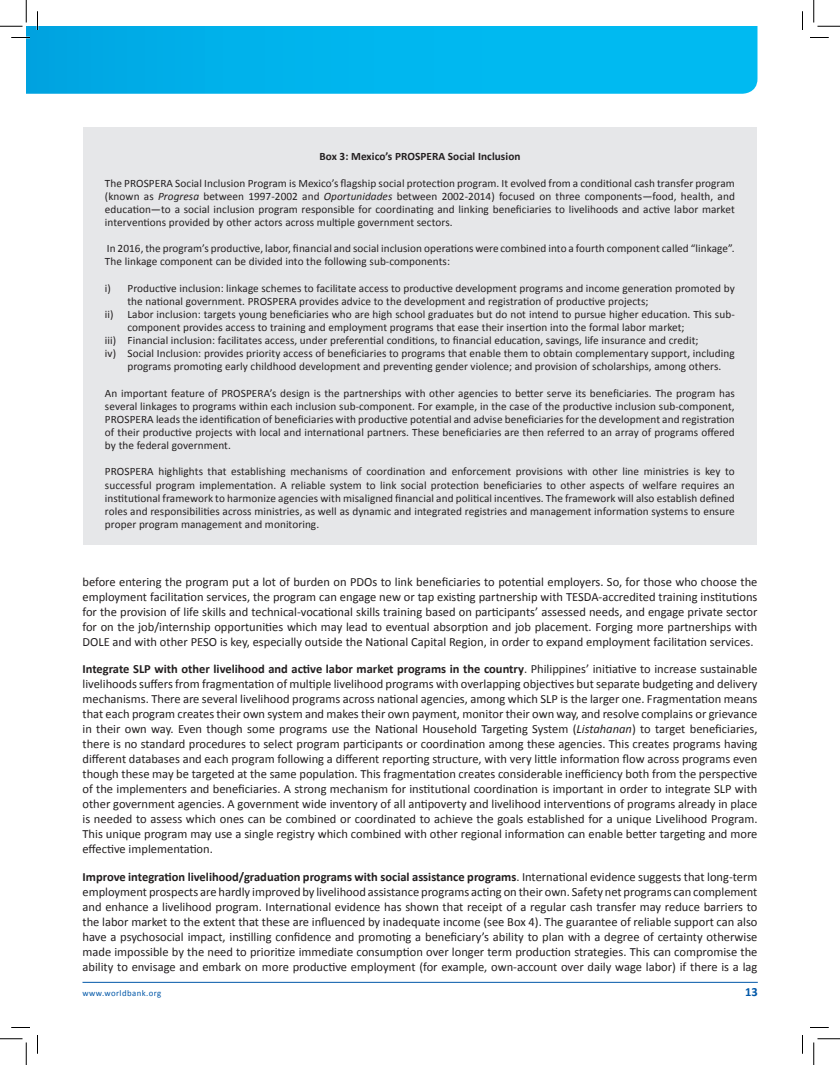
<style>
.page{position:relative;width:840px;height:1065px;background:#fff}
.page>*{position:absolute;margin:0;border:0;box-sizing:border-box;transform-origin:0 0}
.t1{font:12.5px/15px "Calibri";color:#231f20;text-align:justify}
.t2{font:700 12.5px "Calibri";color:#0157a8}
.t3{font:11.25px/13.1px "Calibri";letter-spacing:.005em;color:#231f20;text-align:justify}
.t4{font:700 11.25px "Calibri";letter-spacing:.005em;color:#231f20}
.t5{font:8.75px "Calibri";letter-spacing:.05em;color:#0157a8}
.s1{font-style:italic}
.s2{font-weight:700}
</style>
<div class="page">
<svg style="left:26px;top:26px;width:732px;height:68px;background:#01b4ec"></svg>
<hr style="left:82px;top:982px;width:676px;height:1px;background:#0157a8">
<div style="left:83px;top:128px;width:674px;height:417px;background:#e6e7e9"></div>
<svg style="left:11px;top:37px;width:19px;height:1px"></svg>
<svg style="left:810px;top:37px;width:19px;height:1px"></svg>
<svg style="left:11px;top:1027px;width:19px;height:1px"></svg>
<svg style="left:810px;top:1027px;width:19px;height:1px"></svg>
<svg style="left:37px;top:11px;width:1px;height:19px"></svg>
<svg style="left:37px;top:1035px;width:1px;height:19px"></svg>
<svg style="left:802px;top:11px;width:1px;height:19px"></svg>
<svg style="left:802px;top:1035px;width:1px;height:19px"></svg>
<svg style="left:0;top:0;width:27px;height:27px"></svg>
<svg style="left:0;top:1039px;width:27px;height:26px"></svg>
<svg style="left:814px;top:0;width:26px;height:27px"></svg>
<svg style="left:814px;top:1039px;width:26px;height:26px"></svg>
<p class="t4" style="left:319px;top:150px;width:203px">Box 3: Mexico’s PROSPERA Social Inclusion</p>
<p class="t3" style="left:105px;top:176px;width:631px">The PROSPERA Social Inclusion Program is Mexico’s flagship social protection program. It evolved from a conditional cash transfer program (known as <span class="s1">Progresa</span> between 1997-2002 and <span class="s1">Oportunidades</span> between 2002-2014) focused on three components—food, health, and education—to a social inclusion program responsible for coordinating and linking beneficiaries to livelihoods and active labor market interventions provided by other actors across multiple government sectors.</p>
<p class="t3" style="left:105px;top:241px;width:631px">In 2016, the program’s productive, labor, financial and social inclusion operations were combined into a fourth component called “linkage”.<br>The linkage component can be divided into the following sub-components:</p>
<p class="t3" style="left:105px;top:281px;width:631px">i) Productive inclusion: linkage schemes to facilitate access to productive development programs and income generation promoted by</p>
<p class="t3" style="left:127px;top:294px;width:523px">the national government. PROSPERA provides advice to the development and registration of productive projects;</p>
<p class="t3" style="left:105px;top:307px;width:631px">ii) Labor inclusion: targets young beneficiaries who are high school graduates but do not intend to pursue higher education. This sub-</p>
<p class="t3" style="left:127px;top:320px;width:559px">component provides access to training and employment programs that ease their insertion into the formal labor market;</p>
<p class="t3" style="left:105px;top:333px;width:595px">iii) Financial inclusion: facilitates access, under preferential conditions, to financial education, savings, life insurance and credit;</p>
<p class="t3" style="left:105px;top:346px;width:631px">iv) Social Inclusion: provides priority access of beneficiaries to programs that enable them to obtain complementary support, including</p>
<p class="t3" style="left:127px;top:360px;width:595px">programs promoting early childhood development and preventing gender violence; and provision of scholarships, among others.</p>
<p class="t3" style="left:105px;top:386px;width:631px">An important feature of PROSPERA’s design is the partnerships with other agencies to better serve its beneficiaries. The program has several linkages to programs within each inclusion sub-component. For example, in the case of the productive inclusion sub-component, PROSPERA leads the identification of beneficiaries with productive potential and advise beneficiaries for the development and registration of their productive projects with local and international partners. These beneficiaries are then referred to an array of programs offered by the federal government.</p>
<p class="t3" style="left:105px;top:465px;width:631px">PROSPERA highlights that establishing mechanisms of coordination and enforcement provisions with other line ministries is key to successful program implementation. A reliable system to link social protection beneficiaries to other aspects of welfare requires an institutional framework to harmonize agencies with misaligned financial and political incentives. The framework will also establish defined roles and responsibilities across ministries, as well as dynamic and integrated registries and management information systems to ensure proper program management and monitoring.</p>
<p class="t1" style="left:82px;top:574px;width:677px">before entering the program put a lot of burden on PDOs to link beneficiaries to potential employers. So, for those who choose the employment facilitation services, the program can engage new or tap existing partnership with TESDA-accredited training institutions for the provision of life skills and technical-vocational skills training based on participants’ assessed needs, and engage private sector for on the job/internship opportunities which may lead to eventual absorption and job placement. Forging more partnerships with DOLE and with other PESO is key, especially outside the National Capital Region, in order to expand employment facilitation services.</p>
<p class="t1" style="left:82px;top:661px;width:677px"><span class="s2">Integrate SLP with other livelihood and active labor market programs in the country</span>. Philippines’ initiative to increase sustainable livelihoods suffers from fragmentation of multiple livelihood programs with overlapping objectives but separate budgeting and delivery mechanisms. There are several livelihood programs across national agencies, among which SLP is the larger one. Fragmentation means that each program creates their own system and makes their own payment, monitor their own way, and resolve complains or grievance in their own way. Even though some programs use the National Household Targeting System (<span class="s1">Listahanan</span>) to target beneficiaries, there is no standard procedures to select program participants or coordination among these agencies. This creates programs having different databases and each program following a different reporting structure, with very little information flow across programs even though these may be targeted at the same population. This fragmentation creates considerable inefficiency both from the perspective of the implementers and beneficiaries. A strong mechanism for institutional coordination is important in order to integrate SLP with other government agencies. A government wide inventory of all antipoverty and livelihood interventions of programs already in place is needed to assess which ones can be combined or coordinated to achieve the goals established for a unique Livelihood Program.<br>This unique program may use a single registry which combined with other regional information can enable better targeting and more effective implementation.</p>
<p class="t1" style="left:82px;top:869px;width:677px"><span class="s2">Improve integration livelihood/graduation programs with social assistance programs</span>. International evidence suggests that long-term employment prospects are hardly improved by livelihood assistance programs acting on their own. Safety net programs can complement and enhance a livelihood program. International evidence has shown that receipt of a regular cash transfer may reduce barriers to the labor market to the extent that these are influenced by inadequate income (see Box 4). The guarantee of reliable support can also have a psychosocial impact, instilling confidence and promoting a beneficiary’s ability to plan with a degree of certainty otherwise made impossible by the need to prioritize immediate consumption over longer term production strategies. This can compromise the ability to envisage and embark on more productive employment (for example, own-account over daily wage labor) if there is a lag</p>
<p class="t5" style="left:82px;top:988px;width:80px">www.worldbank.org</p>
<p class="t2" style="left:745px;top:984px;width:14px">13</p>
</div>
